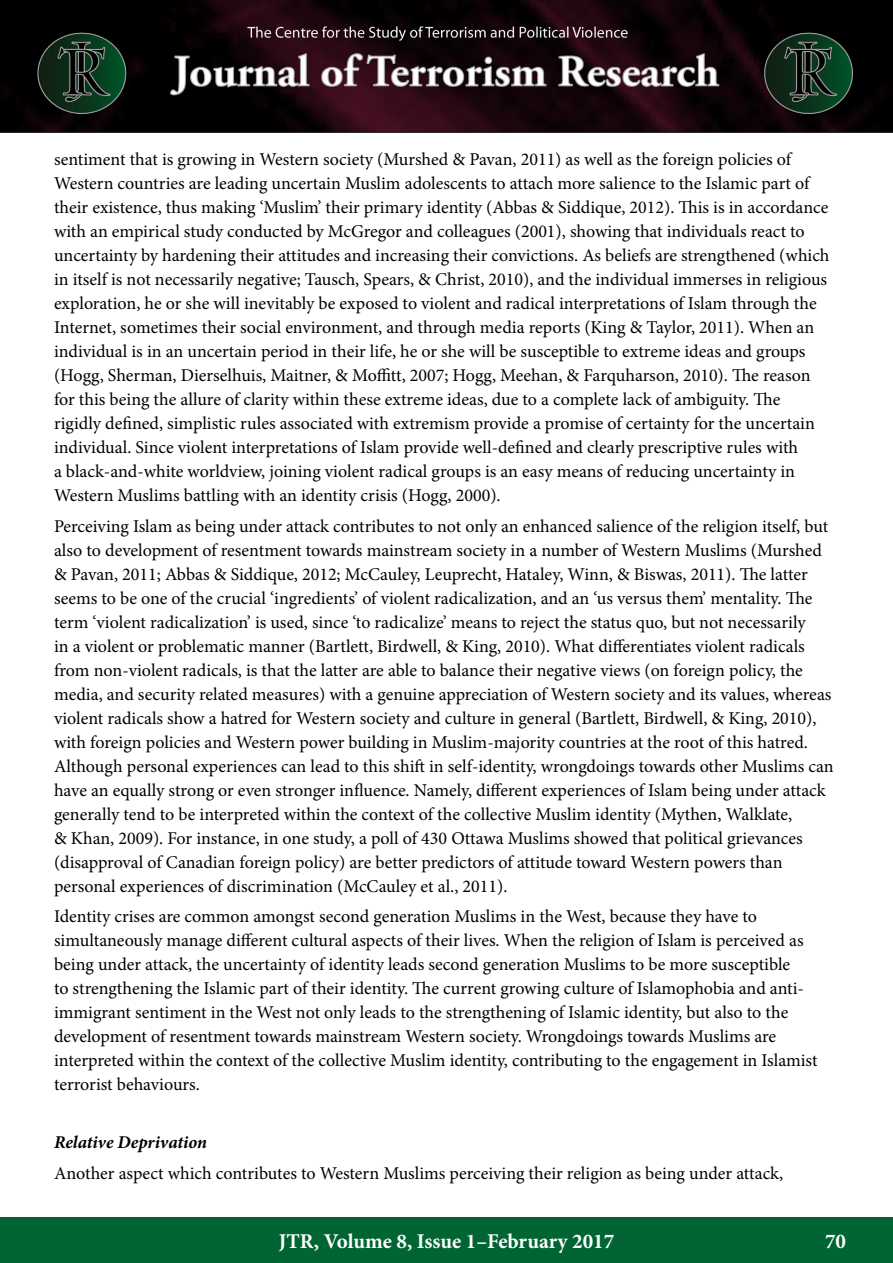
<style>
.page{position:relative;width:893px;height:1263px;background:#fff}
.page>*{position:absolute;margin:0;border:0;box-sizing:border-box;transform-origin:0 0}
.t1{font:700 21px "Minion Pro";color:#fff}
.t2{font:18px/24px "Minion Pro";color:#000}
.t3{font:italic 700 18px "Minion Pro";color:#000}
</style>
<div class="page">
<div style="left:0;top:1217px;width:893px;height:46px;background:#006533"></div>
<img style="left:0;top:0;width:893px;height:133px">
<p class="t2" style="left:54px;top:147px;width:777px">sentiment that is growing in Western society (Murshed &amp; Pavan, 2011) as well as the foreign policies of Western countries are leading uncertain Muslim adolescents to attach more salience to the Islamic part of their existence, thus making ‘Muslim’ their primary identity (Abbas &amp; Siddique, 2012). This is in accordance with an empirical study conducted by McGregor and colleagues (2001), showing that individuals react to uncertainty by hardening their attitudes and increasing their convictions. As beliefs are strengthened (which in itself is not necessarily negative; Tausch, Spears, &amp; Christ, 2010), and the individual immerses in religious exploration, he or she will inevitably be exposed to violent and radical interpretations of Islam through the Internet, sometimes their social environment, and through media reports (King &amp; Taylor, 2011). When an individual is in an uncertain period in their life, he or she will be susceptible to extreme ideas and groups (Hogg, Sherman, Dierselhuis, Maitner, &amp; Moffitt, 2007; Hogg, Meehan, &amp; Farquharson, 2010). The reason for this being the allure of clarity within these extreme ideas, due to a complete lack of ambiguity. The rigidly defined, simplistic rules associated with extremism provide a promise of certainty for the uncertain individual. Since violent interpretations of Islam provide well-defined and clearly prescriptive rules with<br>a black-and-white worldview, joining violent radical groups is an easy means of reducing uncertainty in Western Muslims battling with an identity crisis (Hogg, 2000).</p>
<p class="t2" style="left:54px;top:514px;width:781px">Perceiving Islam as being under attack contributes to not only an enhanced salience of the religion itself, but also to development of resentment towards mainstream society in a number of Western Muslims (Murshed &amp; Pavan, 2011; Abbas &amp; Siddique, 2012; McCauley, Leuprecht, Hataley, Winn, &amp; Biswas, 2011). The latter seems to be one of the crucial ‘ingredients’ of violent radicalization, and an ‘us versus them’ mentality. The term ‘violent radicalization’ is used, since ‘to radicalize’ means to reject the status quo, but not necessarily<br>in a violent or problematic manner (Bartlett, Birdwell, &amp; King, 2010). What differentiates violent radicals from non-violent radicals, is that the latter are able to balance their negative views (on foreign policy, the media, and security related measures) with a genuine appreciation of Western society and its values, whereas violent radicals show a hatred for Western society and culture in general (Bartlett, Birdwell, &amp; King, 2010), with foreign policies and Western power building in Muslim-majority countries at the root of this hatred.<br>Although personal experiences can lead to this shift in self-identity, wrongdoings towards other Muslims can have an equally strong or even stronger influence. Namely, different experiences of Islam being under attack generally tend to be interpreted within the context of the collective Muslim identity (Mythen, Walklate,<br>&amp; Khan, 2009). For instance, in one study, a poll of 430 Ottawa Muslims showed that political grievances (disapproval of Canadian foreign policy) are better predictors of attitude toward Western powers than personal experiences of discrimination (McCauley et al., 2011).</p>
<p class="t2" style="left:54px;top:905px;width:765px">Identity crises are common amongst second generation Muslims in the West, because they have to simultaneously manage different cultural aspects of their lives. When the religion of Islam is perceived as being under attack, the uncertainty of identity leads second generation Muslims to be more susceptible<br>to strengthening the Islamic part of their identity. The current growing culture of Islamophobia and anti&shy;immigrant sentiment in the West not only leads to the strengthening of Islamic identity, but also to the development of resentment towards mainstream Western society. Wrongdoings towards Muslims are interpreted within the context of the collective Muslim identity, contributing to the engagement in Islamist terrorist behaviours.</p>
<p class="t3" style="left:54px;top:1129px;width:155px">Relative Deprivation</p>
<p class="t2" style="left:54px;top:1161px;width:731px">Another aspect which contributes to Western Muslims perceiving their religion as being under attack,</p>
<p class="t1" style="left:279px;top:1226px;width:337px">JTR, Volume 8, Issue 1–February 2017</p>
<p class="t1" style="left:825px;top:1226px;width:22px">70</p>
</div>
